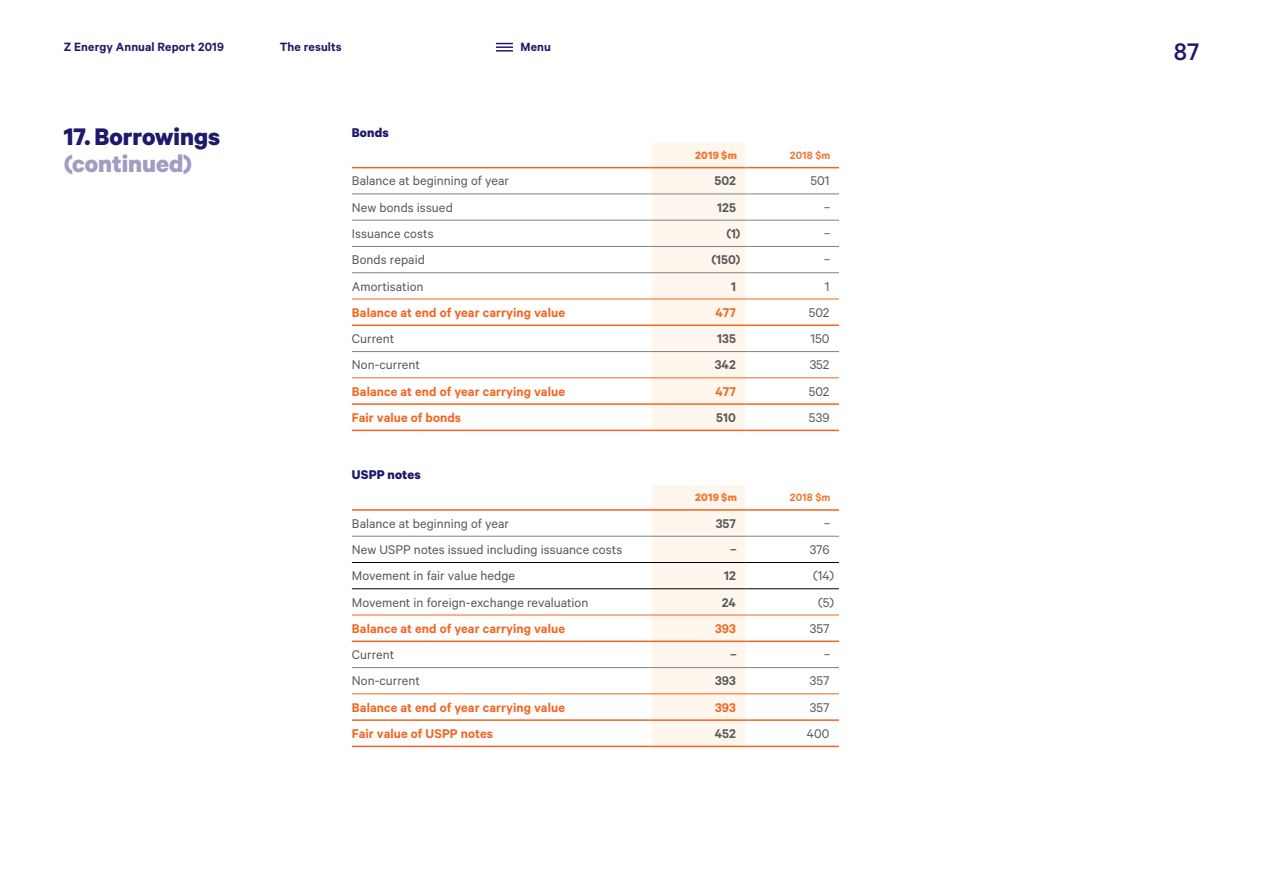
<style>
.page{position:relative;width:1263px;height:893px;background:#fff}
.page>*{position:absolute;margin:0;border:0;box-sizing:border-box;transform-origin:0 0}
.t1{font:700 27px "Calibre";letter-spacing:-.005em;color:#1e196a}
.t2{font:700 27px "Calibre";color:#a09dc2}
.t3{font:500 27px "Calibre";color:#1e196a}
.t4{font:14.25px "Calibre";color:#58595b}
.t5{font:600 14.25px "Calibre";letter-spacing:.005em;color:#f26522}
.t6{font:600 14.25px "Calibre";color:#58595b}
.t7{font:700 14.25px "Calibre";letter-spacing:.01em;color:#1e196a}
.t8{font:600 13.5px "Calibre";letter-spacing:.01em;color:#1e196a}
.t9{font:700 12px "Calibre";letter-spacing:.015em;color:#f47532}
.t10{font:600 12px "Calibre";letter-spacing:.015em;color:#f47532}
</style>
<div class="page">
<svg style="left:496px;top:43px;width:17px;height:9px"></svg>
<div style="left:652px;top:143px;width:93px;height:287px;background:#fff7ee"></div>
<hr style="left:352px;top:167px;width:300px;height:1px;background:#f26522">
<hr style="left:652px;top:167px;width:93px;height:1px;background:#f26522">
<hr style="left:745px;top:167px;width:94px;height:1px;background:#f26522">
<hr style="left:352px;top:194px;width:300px;height:1px;background:#808285">
<hr style="left:652px;top:194px;width:93px;height:1px;background:#808285">
<hr style="left:745px;top:194px;width:94px;height:1px;background:#808285">
<hr style="left:352px;top:220px;width:300px;height:1px;background:#808285">
<hr style="left:652px;top:220px;width:93px;height:1px;background:#808285">
<hr style="left:745px;top:220px;width:94px;height:1px;background:#808285">
<hr style="left:352px;top:246px;width:300px;height:1px;background:#808285">
<hr style="left:652px;top:246px;width:93px;height:1px;background:#808285">
<hr style="left:745px;top:246px;width:94px;height:1px;background:#808285">
<hr style="left:352px;top:272px;width:300px;height:1px;background:#808285">
<hr style="left:652px;top:272px;width:93px;height:1px;background:#808285">
<hr style="left:745px;top:272px;width:94px;height:1px;background:#808285">
<hr style="left:352px;top:351px;width:300px;height:1px;background:#808285">
<hr style="left:652px;top:351px;width:93px;height:1px;background:#808285">
<hr style="left:745px;top:351px;width:94px;height:1px;background:#808285">
<hr style="left:352px;top:378px;width:300px;height:1px;background:#f26522">
<hr style="left:652px;top:378px;width:93px;height:1px;background:#f26522">
<hr style="left:745px;top:378px;width:94px;height:1px;background:#f26522">
<hr style="left:352px;top:403px;width:300px;height:2px;background:#f26522">
<hr style="left:652px;top:403px;width:93px;height:2px;background:#f26522">
<hr style="left:745px;top:403px;width:94px;height:2px;background:#f26522">
<hr style="left:352px;top:430px;width:300px;height:1px;background:#f26522">
<hr style="left:652px;top:430px;width:93px;height:1px;background:#f26522">
<hr style="left:745px;top:430px;width:94px;height:1px;background:#f26522">
<hr style="left:352px;top:325px;width:300px;height:1px;background:#f26522">
<hr style="left:652px;top:325px;width:93px;height:1px;background:#f26522">
<hr style="left:745px;top:325px;width:94px;height:1px;background:#f26522">
<hr style="left:352px;top:299px;width:300px;height:1px;background:#f26522">
<hr style="left:652px;top:299px;width:93px;height:1px;background:#f26522">
<hr style="left:745px;top:299px;width:94px;height:1px;background:#f26522">
<div style="left:652px;top:485px;width:93px;height:261px;background:#fff7ee"></div>
<hr style="left:352px;top:509px;width:300px;height:2px;background:#f26522">
<hr style="left:652px;top:509px;width:93px;height:2px;background:#f26522">
<hr style="left:652px;top:667px;width:93px;height:1px;background:#808285">
<hr style="left:745px;top:667px;width:94px;height:1px;background:#808285">
<hr style="left:352px;top:536px;width:300px;height:1px;background:#808285">
<hr style="left:352px;top:562px;width:300px;height:1px;background:#000">
<hr style="left:745px;top:562px;width:94px;height:1px;background:#000">
<hr style="left:352px;top:588px;width:300px;height:1px;background:#000">
<hr style="left:652px;top:588px;width:93px;height:1px;background:#000">
<hr style="left:745px;top:588px;width:94px;height:1px;background:#000">
<hr style="left:352px;top:667px;width:300px;height:1px;background:#808285">
<hr style="left:352px;top:694px;width:300px;height:1px;background:#f26522">
<hr style="left:652px;top:694px;width:93px;height:1px;background:#f26522">
<hr style="left:745px;top:694px;width:94px;height:1px;background:#f26522">
<hr style="left:352px;top:719px;width:300px;height:2px;background:#f26522">
<hr style="left:652px;top:719px;width:93px;height:2px;background:#f26522">
<hr style="left:745px;top:719px;width:94px;height:2px;background:#f26522">
<hr style="left:352px;top:746px;width:300px;height:1px;background:#f26522">
<hr style="left:652px;top:746px;width:93px;height:1px;background:#f26522">
<hr style="left:745px;top:746px;width:94px;height:1px;background:#f26522">
<hr style="left:352px;top:640px;width:300px;height:2px;background:#f26522">
<hr style="left:352px;top:615px;width:300px;height:1px;background:#f26522">
<hr style="left:652px;top:536px;width:93px;height:1px;background:#808285">
<hr style="left:652px;top:562px;width:93px;height:1px;background:#000">
<hr style="left:652px;top:615px;width:93px;height:1px;background:#f26522">
<hr style="left:652px;top:640px;width:93px;height:2px;background:#f26522">
<hr style="left:745px;top:509px;width:94px;height:2px;background:#f26522">
<hr style="left:745px;top:536px;width:94px;height:1px;background:#808285">
<hr style="left:745px;top:615px;width:94px;height:1px;background:#f26522">
<hr style="left:745px;top:640px;width:94px;height:2px;background:#f26522">
<p class="t8" style="left:64px;top:39px;width:162px">Z Energy Annual Report 2019</p>
<p class="t8" style="left:280px;top:39px;width:63px">The results</p>
<p class="t8" style="left:520px;top:39px;width:32px">Menu</p>
<h1 class="t3" style="left:1174px;top:36px;width:27px">87</h1>
<h1 class="t1" style="left:64px;top:120px;width:158px">17. Borrowings</h1>
<h1 class="t2" style="left:64px;top:147px;width:130px">(continued)</h1>
<p class="t7" style="left:352px;top:124px;width:38px">Bonds</p>
<p class="t9" style="left:695px;top:148px;width:43px">2019 $m</p>
<p class="t10" style="left:790px;top:148px;width:42px">2018 $m</p>
<p class="t4" style="left:352px;top:173px;width:159px">Balance at beginning of year</p>
<p class="t6" style="left:714px;top:172px;width:23px">502</p>
<p class="t4" style="left:810px;top:173px;width:20px">501</p>
<p class="t4" style="left:352px;top:199px;width:102px">New bonds issued</p>
<p class="t6" style="left:717px;top:199px;width:20px">125</p>
<p class="t4" style="left:824px;top:199px;width:8px">–</p>
<p class="t4" style="left:352px;top:225px;width:83px">Issuance costs</p>
<p class="t6" style="left:726px;top:225px;width:16px">(1)</p>
<p class="t4" style="left:824px;top:225px;width:8px">–</p>
<p class="t4" style="left:352px;top:251px;width:74px">Bonds repaid</p>
<p class="t6" style="left:712px;top:251px;width:30px">(150)</p>
<p class="t4" style="left:824px;top:251px;width:8px">–</p>
<p class="t4" style="left:352px;top:278px;width:73px">Amortisation</p>
<p class="t6" style="left:731px;top:278px;width:6px">1</p>
<p class="t4" style="left:825px;top:278px;width:6px">1</p>
<p class="t5" style="left:352px;top:304px;width:215px">Balance at end of year carrying value</p>
<p class="t5" style="left:716px;top:304px;width:22px">477</p>
<p class="t4" style="left:809px;top:304px;width:22px">502</p>
<p class="t4" style="left:352px;top:330px;width:44px">Current</p>
<p class="t6" style="left:717px;top:330px;width:20px">135</p>
<p class="t4" style="left:810px;top:330px;width:21px">150</p>
<p class="t4" style="left:352px;top:357px;width:70px">Non-current</p>
<p class="t6" style="left:715px;top:356px;width:23px">342</p>
<p class="t4" style="left:810px;top:357px;width:21px">352</p>
<p class="t5" style="left:352px;top:383px;width:215px">Balance at end of year carrying value</p>
<p class="t5" style="left:716px;top:383px;width:22px">477</p>
<p class="t4" style="left:809px;top:383px;width:22px">502</p>
<p class="t5" style="left:352px;top:409px;width:111px">Fair value of bonds</p>
<p class="t6" style="left:716px;top:409px;width:21px">510</p>
<p class="t4" style="left:809px;top:409px;width:22px">539</p>
<p class="t7" style="left:352px;top:466px;width:70px">USPP notes</p>
<p class="t9" style="left:695px;top:490px;width:43px">2019 $m</p>
<p class="t10" style="left:790px;top:491px;width:42px">2018 $m</p>
<p class="t4" style="left:352px;top:515px;width:159px">Balance at beginning of year</p>
<p class="t6" style="left:716px;top:515px;width:22px">357</p>
<p class="t4" style="left:824px;top:515px;width:8px">–</p>
<p class="t4" style="left:352px;top:541px;width:272px">New USPP notes issued including issuance costs</p>
<p class="t6" style="left:730px;top:541px;width:8px">–</p>
<p class="t4" style="left:810px;top:541px;width:21px">376</p>
<p class="t4" style="left:352px;top:567px;width:165px">Movement in fair value hedge</p>
<p class="t6" style="left:724px;top:567px;width:13px">12</p>
<p class="t4" style="left:813px;top:567px;width:22px">(14)</p>
<p class="t4" style="left:352px;top:594px;width:238px">Movement in foreign-exchange revaluation</p>
<p class="t6" style="left:722px;top:594px;width:16px">24</p>
<p class="t4" style="left:818px;top:594px;width:17px">(5)</p>
<p class="t5" style="left:352px;top:620px;width:215px">Balance at end of year carrying value</p>
<p class="t5" style="left:715px;top:620px;width:22px">393</p>
<p class="t4" style="left:810px;top:620px;width:21px">357</p>
<p class="t4" style="left:352px;top:646px;width:44px">Current</p>
<p class="t6" style="left:730px;top:646px;width:8px">–</p>
<p class="t4" style="left:824px;top:646px;width:8px">–</p>
<p class="t4" style="left:352px;top:673px;width:70px">Non-current</p>
<p class="t6" style="left:715px;top:672px;width:22px">393</p>
<p class="t4" style="left:810px;top:673px;width:21px">357</p>
<p class="t5" style="left:352px;top:699px;width:215px">Balance at end of year carrying value</p>
<p class="t5" style="left:715px;top:699px;width:22px">393</p>
<p class="t4" style="left:810px;top:699px;width:21px">357</p>
<p class="t5" style="left:352px;top:725px;width:143px">Fair value of USPP notes</p>
<p class="t6" style="left:715px;top:725px;width:23px">452</p>
<p class="t4" style="left:807px;top:725px;width:24px">400</p>
</div>
